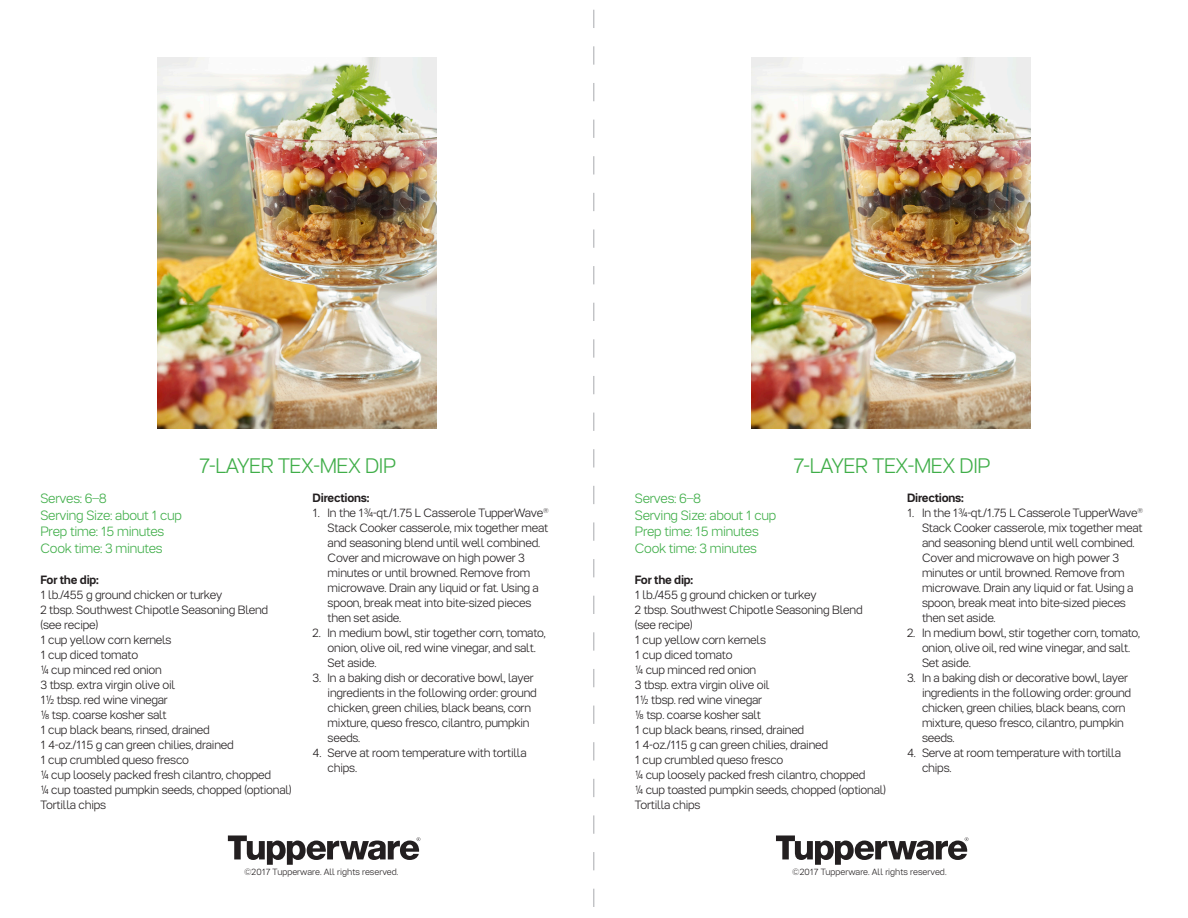
<style>
.page{position:relative;width:1188px;height:918px;background:#fff}
.page>*{position:absolute;margin:0;border:0;box-sizing:border-box;transform-origin:0 0}
.recipe_body_copy{font:300 21px "Tupper PRO";letter-spacing:-.02em;color:#40ae49}
.recipe_body_copy-2{font:300 13.5px "Tupper PRO";letter-spacing:-.02em;color:#40ae49}
.recipe_body_copy-3{font:300 12px/15px "Tupper PRO";letter-spacing:-.02em;color:#231f20}
.recipe_body_copy-4{font:700 12px "Tupper PRO";letter-spacing:-.02em;color:#231f20}
.t1{font:300 9px "Tupper PRO";color:#231f20}
</style>
<div class="page">
<svg style="left:228px;top:836px;width:192px;height:29px"></svg>
<svg style="left:776px;top:836px;width:193px;height:29px"></svg>
<svg style="left:594px;top:10px;width:1px;height:897px"></svg>
<img style="left:157px;top:57px;width:279px;height:372px">
<img style="left:752px;top:57px;width:279px;height:372px">
<p class="recipe_body_copy" style="left:199px;top:453px;width:199px">7-LAYER TEX-MEX DIP</p>
<p class="recipe_body_copy" style="left:794px;top:453px;width:199px">7-LAYER TEX-MEX DIP</p>
<p class="recipe_body_copy-2" style="left:40px;top:491px;width:68px">Serves: 6–8</p>
<p class="recipe_body_copy-2" style="left:40px;top:507px;width:143px">Serving Size: about 1 cup</p>
<p class="recipe_body_copy-2" style="left:40px;top:524px;width:125px">Prep time: 15 minutes</p>
<p class="recipe_body_copy-2" style="left:40px;top:540px;width:124px">Cook time: 3 minutes</p>
<p class="recipe_body_copy-4" style="left:40px;top:573px;width:60px">For the dip:</p>
<p class="recipe_body_copy-3" style="left:40px;top:588px;width:183px">1 lb./455 g ground chicken or turkey</p>
<p class="recipe_body_copy-3" style="left:40px;top:603px;width:229px">2 tbsp. Southwest Chipotle Seasoning Blend (see recipe)</p>
<p class="recipe_body_copy-3" style="left:40px;top:633px;width:133px">1 cup yellow corn kernels</p>
<p class="recipe_body_copy-3" style="left:40px;top:648px;width:99px">1 cup diced tomato</p>
<p class="recipe_body_copy-3" style="left:40px;top:663px;width:123px">¼ cup minced red onion</p>
<p class="recipe_body_copy-3" style="left:40px;top:678px;width:136px">3 tbsp. extra virgin olive oil</p>
<p class="recipe_body_copy-3" style="left:40px;top:693px;width:129px">1½ tbsp. red wine vinegar</p>
<p class="recipe_body_copy-3" style="left:40px;top:708px;width:128px">⅛ tsp. coarse kosher salt</p>
<p class="recipe_body_copy-3" style="left:40px;top:723px;width:171px">1 cup black beans, rinsed, drained</p>
<p class="recipe_body_copy-3" style="left:40px;top:738px;width:195px">1 4-oz./115 g can green chilies, drained</p>
<p class="recipe_body_copy-3" style="left:40px;top:753px;width:150px">1 cup crumbled queso fresco</p>
<p class="recipe_body_copy-3" style="left:40px;top:768px;width:232px">¼ cup loosely packed fresh cilantro, chopped</p>
<p class="recipe_body_copy-3" style="left:40px;top:783px;width:253px">¼ cup toasted pumpkin seeds, chopped (optional)</p>
<p class="recipe_body_copy-3" style="left:40px;top:798px;width:67px">Tortilla chips</p>
<p class="recipe_body_copy-4" style="left:313px;top:491px;width:58px">Directions:</p>
<p class="recipe_body_copy-3" style="left:328px;top:506px;width:223px;text-indent:-15px">1. In the 1¾-qt./1.75 L Casserole TupperWave<sup>® </sup>Stack Cooker casserole, mix together meat and seasoning blend until well combined.<br>Cover and microwave on high power 3 minutes or until browned. Remove from microwave. Drain any liquid or fat. Using a spoon, break meat into bite-sized pieces then set aside.</p>
<p class="recipe_body_copy-3" style="left:328px;top:626px;width:220px;text-indent:-15px">2. In medium bowl, stir together corn, tomato, onion, olive oil, red wine vinegar, and salt.<br>Set aside.</p>
<p class="recipe_body_copy-3" style="left:328px;top:671px;width:211px;text-indent:-15px">3. In a baking dish or decorative bowl, layer ingredients in the following order: ground chicken, green chilies, black beans, corn mixture, queso fresco, cilantro, pumpkin seeds.</p>
<p class="recipe_body_copy-3" style="left:328px;top:746px;width:201px;text-indent:-15px">4. Serve at room temperature with tortilla chips.</p>
<p class="recipe_body_copy-2" style="left:635px;top:491px;width:68px">Serves: 6–8</p>
<p class="recipe_body_copy-2" style="left:635px;top:507px;width:143px">Serving Size: about 1 cup</p>
<p class="recipe_body_copy-2" style="left:635px;top:524px;width:125px">Prep time: 15 minutes</p>
<p class="recipe_body_copy-2" style="left:635px;top:540px;width:124px">Cook time: 3 minutes</p>
<p class="recipe_body_copy-4" style="left:635px;top:573px;width:60px">For the dip:</p>
<p class="recipe_body_copy-3" style="left:635px;top:588px;width:183px">1 lb./455 g ground chicken or turkey</p>
<p class="recipe_body_copy-3" style="left:635px;top:603px;width:229px">2 tbsp. Southwest Chipotle Seasoning Blend (see recipe)</p>
<p class="recipe_body_copy-3" style="left:635px;top:633px;width:133px">1 cup yellow corn kernels</p>
<p class="recipe_body_copy-3" style="left:635px;top:648px;width:99px">1 cup diced tomato</p>
<p class="recipe_body_copy-3" style="left:635px;top:663px;width:123px">¼ cup minced red onion</p>
<p class="recipe_body_copy-3" style="left:635px;top:678px;width:136px">3 tbsp. extra virgin olive oil</p>
<p class="recipe_body_copy-3" style="left:635px;top:693px;width:129px">1½ tbsp. red wine vinegar</p>
<p class="recipe_body_copy-3" style="left:635px;top:708px;width:128px">⅛ tsp. coarse kosher salt</p>
<p class="recipe_body_copy-3" style="left:635px;top:723px;width:171px">1 cup black beans, rinsed, drained</p>
<p class="recipe_body_copy-3" style="left:635px;top:738px;width:195px">1 4-oz./115 g can green chilies, drained</p>
<p class="recipe_body_copy-3" style="left:635px;top:753px;width:150px">1 cup crumbled queso fresco</p>
<p class="recipe_body_copy-3" style="left:635px;top:768px;width:232px">¼ cup loosely packed fresh cilantro, chopped</p>
<p class="recipe_body_copy-3" style="left:635px;top:783px;width:253px">¼ cup toasted pumpkin seeds, chopped (optional)</p>
<p class="recipe_body_copy-3" style="left:635px;top:798px;width:67px">Tortilla chips</p>
<p class="recipe_body_copy-4" style="left:907px;top:491px;width:58px">Directions:</p>
<p class="recipe_body_copy-3" style="left:922px;top:506px;width:223px;text-indent:-15px">1. In the 1¾-qt./1.75 L Casserole TupperWave<sup>® </sup>Stack Cooker casserole, mix together meat and seasoning blend until well combined.<br>Cover and microwave on high power 3 minutes or until browned. Remove from microwave. Drain any liquid or fat. Using a spoon, break meat into bite-sized pieces then set aside.</p>
<p class="recipe_body_copy-3" style="left:922px;top:626px;width:220px;text-indent:-15px">2. In medium bowl, stir together corn, tomato, onion, olive oil, red wine vinegar, and salt.<br>Set aside.</p>
<p class="recipe_body_copy-3" style="left:922px;top:671px;width:211px;text-indent:-15px">3. In a baking dish or decorative bowl, layer ingredients in the following order: ground chicken, green chilies, black beans, corn mixture, queso fresco, cilantro, pumpkin seeds.</p>
<p class="recipe_body_copy-3" style="left:922px;top:746px;width:201px;text-indent:-15px">4. Serve at room temperature with tortilla chips.</p>
<p class="t1" style="left:244px;top:867px;width:156px">©2017 Tupperware. All rights reserved.</p>
<p class="t1" style="left:792px;top:867px;width:156px">©2017 Tupperware. All rights reserved.</p>
</div>
